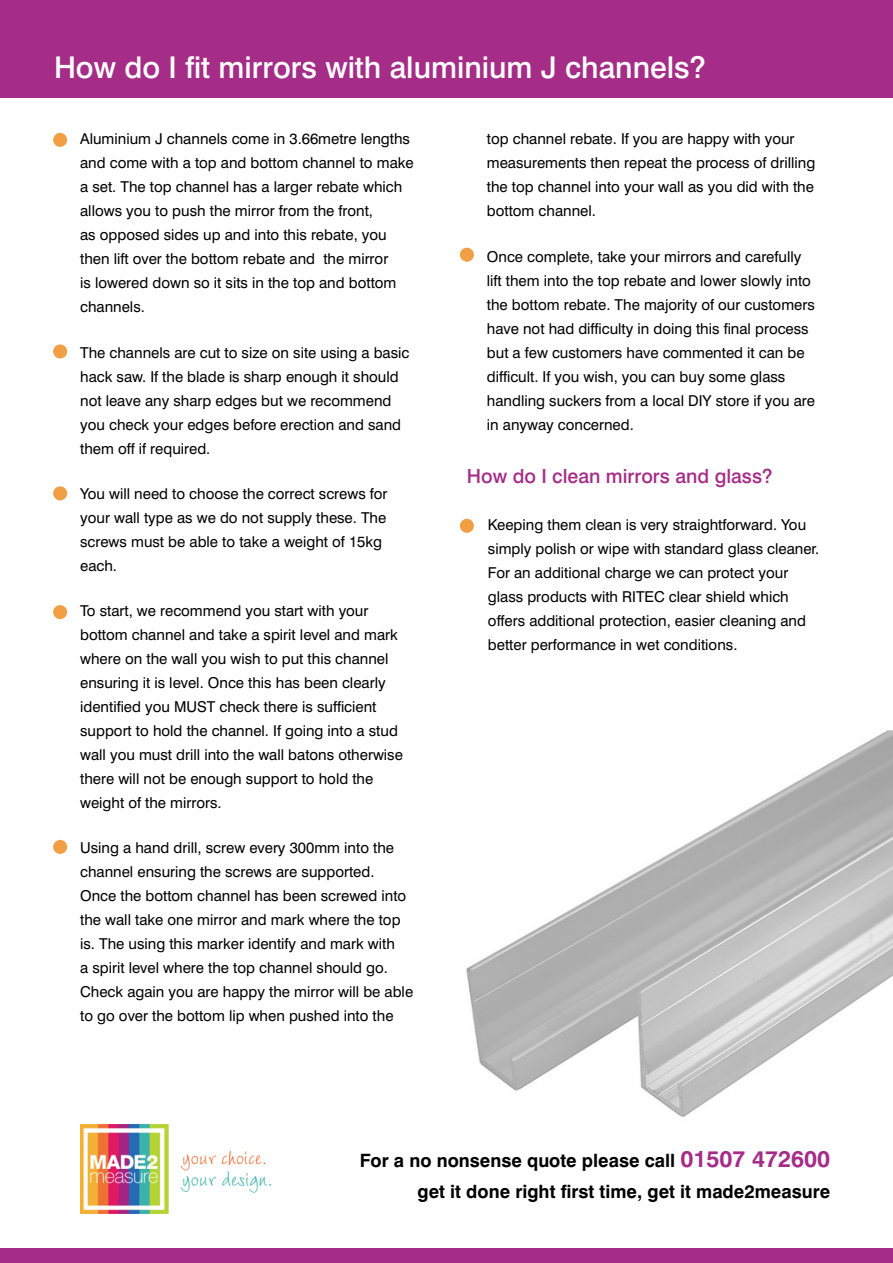
<style>
.page{position:relative;width:893px;height:1263px;background:#fff}
.page>*{position:absolute;margin:0;border:0;box-sizing:border-box;transform-origin:0 0}
.t1{font:500 30px "Swiss 721 BT";color:#fff}
.t2{font:500 19.5px "Swiss 721 BT";color:#a52d87}
.t3{font:700 18.3px/30.6px "Swiss 721 BT";color:#000;text-align:right}
.t4{font:15px/24px "Swiss 721 BT";color:#000}
.s1{font-size:22.95px;color:#a52d87}
</style>
<div class="page">
<div style="left:0;top:0;width:893px;height:98px;background:#a52d87"></div>
<img style="left:80px;top:1124px;width:191px;height:89px">
<div style="left:0;top:1248px;width:893px;height:15px;background:#a52d87"></div>
<img style="left:466px;top:730px;width:427px;height:387px">
<div style="left:53px;top:133px;width:14px;height:14px;background:#f09f45;border-radius:50%"></div>
<div style="left:53px;top:344px;width:14px;height:14px;background:#f09f45;border-radius:50%"></div>
<div style="left:460px;top:248px;width:14px;height:14px;background:#f09f45;border-radius:50%"></div>
<div style="left:53px;top:840px;width:14px;height:14px;background:#f09f45;border-radius:50%"></div>
<div style="left:53px;top:486px;width:14px;height:14px;background:#f09f45;border-radius:50%"></div>
<div style="left:53px;top:605px;width:14px;height:14px;background:#f09f45;border-radius:50%"></div>
<div style="left:460px;top:519px;width:14px;height:14px;background:#f09f45;border-radius:50%"></div>
<h1 class="t1" style="left:54px;top:49px;width:653px">How do I fit mirrors with aluminium J channels?</h1>
<p class="t4" style="left:80px;top:127px;width:335px;text-indent:-27px">• Aluminium J channels come in 3.66metre lengths and come with a top and bottom channel to make a set. The top channel has a larger rebate which allows you to push the mirror from the front,<br>as opposed sides up and into this rebate, you then lift over the bottom rebate and the mirror<br>is lowered down so it sits in the top and bottom channels.</p>
<p class="t4" style="left:80px;top:340px;width:331px;text-indent:-27px">• The channels are cut to size on site using a basic hack saw. If the blade is sharp enough it should not leave any sharp edges but we recommend you check your edges before erection and sand them off if required.</p>
<p class="t4" style="left:80px;top:481px;width:309px;text-indent:-27px">• You will need to choose the correct screws for your wall type as we do not supply these. The screws must be able to take a weight of 15kg each.</p>
<p class="t4" style="left:80px;top:599px;width:324px;text-indent:-27px">• To start, we recommend you start with your bottom channel and take a spirit level and mark where on the wall you wish to put this channel ensuring it is level. Once this has been clearly identified you MUST check there is sufficient support to hold the channel. If going into a stud wall you must drill into the wall batons otherwise there will not be enough support to hold the weight of the mirrors.</p>
<p class="t4" style="left:80px;top:836px;width:335px;text-indent:-27px">• Using a hand drill, screw every 300mm into the channel ensuring the screws are supported.<br>Once the bottom channel has been screwed into the wall take one mirror and mark where the top is. The using this marker identify and mark with<br>a spirit level where the top channel should go.<br>Check again you are happy the mirror will be able to go over the bottom lip when pushed into the</p>
<p class="t4" style="left:487px;top:127px;width:330px">top channel rebate. If you are happy with your measurements then repeat the process of drilling the top channel into your wall as you did with the bottom channel.</p>
<p class="t4" style="left:487px;top:244px;width:330px;text-indent:-27px">• Once complete, take your mirrors and carefully lift them into the top rebate and lower slowly into the bottom rebate. The majority of our customers have not had difficulty in doing this final process but a few customers have commented it can be difficult. If you wish, you can buy some glass handling suckers from a local DIY store if you are in anyway concerned.</p>
<h2 class="t2" style="left:467px;top:465px;width:307px">How do I clean mirrors and glass?</h2>
<p class="t4" style="left:488px;top:513px;width:333px;text-indent:-27px">• Keeping them clean is very straightforward. You simply polish or wipe with standard glass cleaner.<br>For an additional charge we can protect your glass products with RITEC clear shield which offers additional protection, easier cleaning and better performance in wet conditions.</p>
<p class="t3" style="left:360px;top:1145px;width:472px">For a no nonsense quote please call <span class="s1">01507 472600 </span>get it done right first time, get it made2measure</p>
</div>
